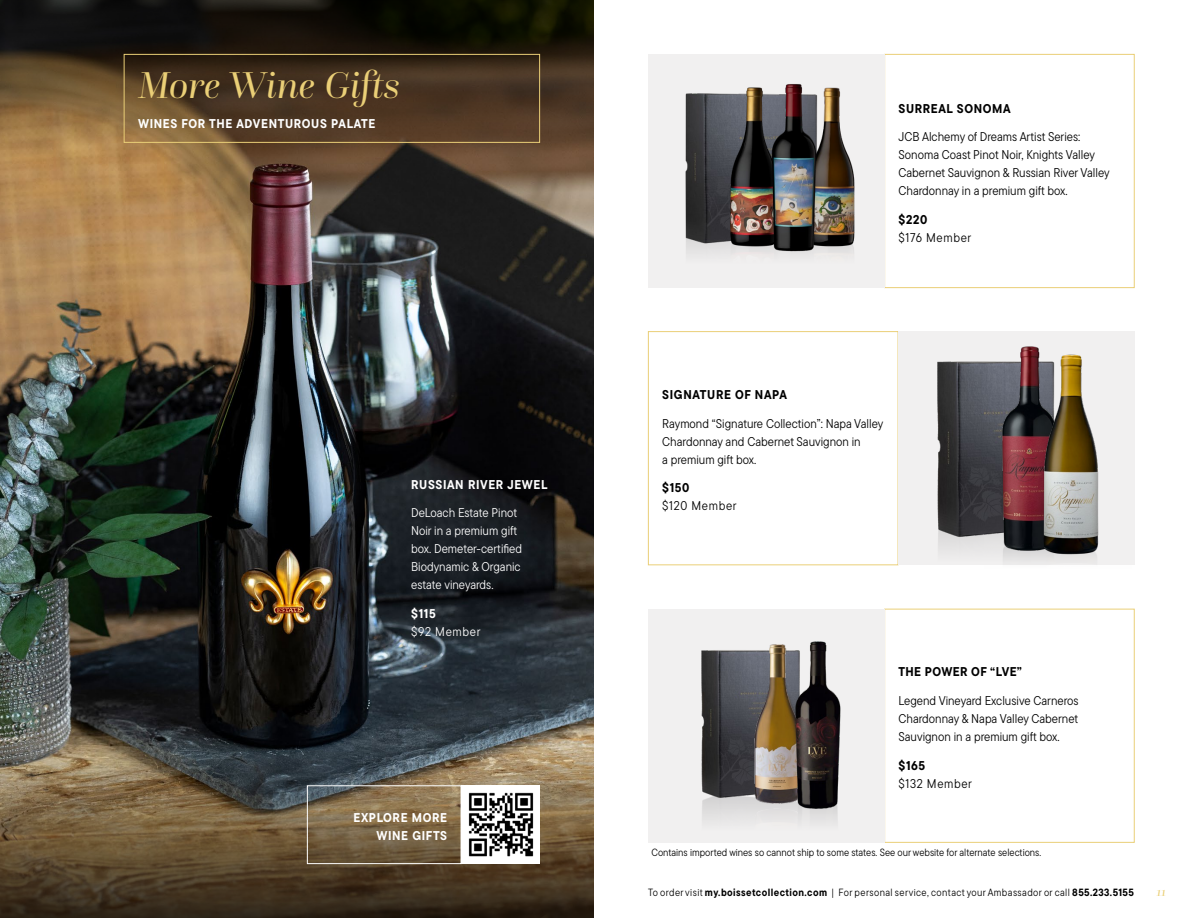
<style>
.page{position:relative;width:1188px;height:918px;background:#fff}
.page>*{position:absolute;margin:0;border:0;box-sizing:border-box;transform-origin:0 0}
.t1{font:italic 39px "Questa Grande";color:#eacf77}
.t2{font:12.75px/18px "TT Commons Pro Cmd";color:#000}
.t3{font:12.75px/18px "TT Commons Pro Cmd";color:#fff}
.t4{font:700 12.75px/18px "TT Commons Pro Cmd";letter-spacing:.05em;color:#fff;text-align:right}
.t5{font:700 12.75px "TT Commons Pro Cmd";letter-spacing:.05em;color:#000}
.t6{font:12.75px "TT Commons Pro Cmd";letter-spacing:.05em;color:#000}
.t7{font:700 12.75px "TT Commons Pro Cmd";letter-spacing:.03em;color:#000}
.t8{font:12.75px "TT Commons Pro Cmd";letter-spacing:.05em;color:#fff}
.t9{font:italic 12.75px "Questa Grande";color:#eacf77}
.t10{font:10.5px "TT Commons Pro Cmd";letter-spacing:.04em;color:#000}
.t11{font:10.5px "TT Commons Pro Cmd";color:#000}
.s1{font-weight:700}
</style>
<div class="page">
<img style="left:0;top:0;width:594px;height:918px">
<div style="left:648px;top:331px;width:250px;height:234px;border:1px solid #eacf77"></div>
<div style="left:898px;top:331px;width:237px;height:234px;background:#f1f0f0"></div>
<img style="left:461px;top:785px;width:79px;height:79px">
<div style="left:984px;top:472px;width:147px;height:101px;background:#f1f0f0"></div>
<img style="left:996px;top:556px;width:44px;height:17px">
<img style="left:1040px;top:565px;width:64px;height:8px">
<div style="left:884px;top:609px;width:251px;height:234px;border:1px solid #eacf77"></div>
<div style="left:648px;top:609px;width:236px;height:234px;background:#f1f0f0"></div>
<div style="left:884px;top:54px;width:251px;height:234px;border:1px solid #eacf77"></div>
<div style="left:648px;top:54px;width:236px;height:234px;background:#f1f0f0"></div>
<img style="left:937px;top:361px;width:60px;height:188px">
<img style="left:997px;top:346px;width:42px;height:210px">
<img style="left:1037px;top:349px;width:62px;height:212px">
<img style="left:685px;top:93px;width:35px;height:157px">
<img style="left:829px;top:87px;width:26px;height:167px">
<img style="left:720px;top:87px;width:39px;height:172px">
<img style="left:759px;top:84px;width:70px;height:176px">
<img style="left:701px;top:644px;width:90px;height:163px">
<img style="left:791px;top:641px;width:50px;height:171px">
<div style="left:124px;top:54px;width:416px;height:89px;border:1px solid #eacf77"></div>
<div style="left:307px;top:785px;width:154px;height:79px;border:1px solid #fff"></div>
<h1 class="t1" style="left:138px;top:61px;width:264px">More Wine Gifts</h1>
<p class="t4" style="left:138px;top:115px;width:239px">WINES FOR THE ADVENTUROUS PALATE</p>
<p class="t4" style="left:411px;top:475px;width:138px">RUSSIAN RIVER JEWEL</p>
<p class="t3" style="left:411px;top:504px;width:113px">DeLoach Estate Pinot<br>Noir in a premium gift box. Demeter-certified<br>Biodynamic &amp; Organic estate vineyards.</p>
<p class="t4" style="left:411px;top:604px;width:26px">$115</p>
<p class="t8" style="left:411px;top:622px;width:71px">$92 Member</p>
<p class="t4" style="left:354px;top:809px;width:95px">EXPLORE MORE<br>WINE GIFTS</p>
<p class="t5" style="left:898px;top:99px;width:114px">SURREAL SONOMA</p>
<p class="t2" style="left:898px;top:128px;width:213px">JCB Alchemy of Dreams Artist Series:<br>Sonoma Coast Pinot Noir, Knights Valley Cabernet Sauvignon &amp; Russian River Valley Chardonnay in a premium gift box.</p>
<p class="t5" style="left:898px;top:210px;width:30px">$220</p>
<p class="t6" style="left:898px;top:229px;width:74px">$176 Member</p>
<p class="t5" style="left:662px;top:385px;width:126px">SIGNATURE OF NAPA</p>
<p class="t2" style="left:662px;top:414px;width:223px">Raymond “Signature Collection”: Napa Valley<br>Chardonnay and Cabernet Sauvignon in<br>a premium gift box.</p>
<p class="t5" style="left:662px;top:478px;width:29px">$150</p>
<p class="t6" style="left:662px;top:497px;width:76px">$120 Member</p>
<p class="t7" style="left:898px;top:662px;width:125px">THE POWER OF “LVE”</p>
<p class="t2" style="left:898px;top:692px;width:182px;text-align:justify">Legend Vineyard Exclusive Carneros Chardonnay &amp; Napa Valley Cabernet Sauvignon in a premium gift box.</p>
<p class="t5" style="left:898px;top:756px;width:28px">$165</p>
<p class="t6" style="left:898px;top:774px;width:75px">$132 Member</p>
<p class="t11" style="left:651px;top:845px;width:391px">Contains imported wines so cannot ship to some states. See our website for alternate selections.</p>
<p class="t10" style="left:648px;top:885px;width:487px">To order visit <span class="s1">my.boissetcollection.com</span> | For personal service, contact your Ambassador or call <span class="s1">855.233.5155</span></p>
<p class="t9" style="left:1156px;top:884px;width:11px">11</p>
</div>
